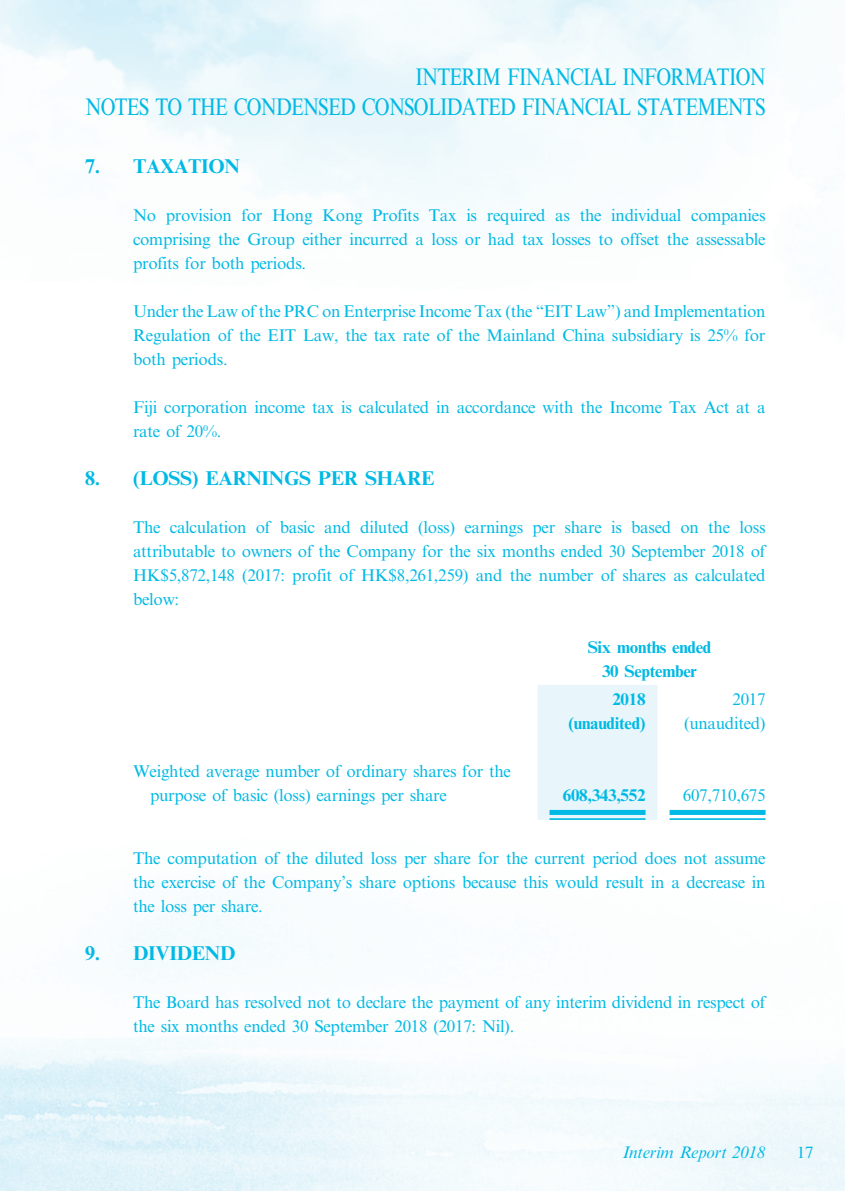
<style>
.page{position:relative;width:845px;height:1191px;background:#fff}
.page>*{position:absolute;margin:0;border:0;box-sizing:border-box;transform-origin:0 0}
.t1{font:24px/30px "Times New Roman MT Std";letter-spacing:-.04em;color:#00b9e4;text-align:right;scale:.8 1}
._03_H1{font:700 20px "Times New Roman MT Std";letter-spacing:-.02em;color:#00b9e4}
._12___P2{font:17px/24px "Times New Roman MT Std";letter-spacing:-.02em;color:#00b9e4;text-align:justify}
._15_Table_Stub{font:17px/24px "Times New Roman MT Std";letter-spacing:-.02em;color:#00b9e4}
._01_Body_Text{font:700 17px/24px "Times New Roman MT Std";letter-spacing:-.015em;color:#00b9e4;text-align:center}
._01_Body_Text-2{font:17px "Times New Roman MT Std";letter-spacing:-.015em;color:#00b9e4}
.t2{font:italic 17px "Times New Roman MT Std";letter-spacing:-.015em;color:#00b9e4}
.t3{font:17px "Times LT Std";color:#00b9e4}
</style>
<div class="page">
<img style="left:0;top:0;width:845px;height:1191px">
<div style="left:537px;top:685px;width:120px;height:135px;background:#e8f6fb"></div>
<div style="left:549px;top:810px;width:96px;height:5px;background:#00b9e4"></div>
<hr style="left:549px;top:818px;width:96px;height:2px;background:#00b9e4">
<div style="left:669px;top:810px;width:96px;height:5px;background:#00b9e4"></div>
<hr style="left:669px;top:818px;width:96px;height:2px;background:#00b9e4">
<h1 class="t1" style="left:86px;top:62px;width:851px">INTERIM FINANCIAL INFORMATION<br>NOTES TO THE CONDENSED CONSOLIDATED FINANCIAL STATEMENTS</h1>
<p class="_03_H1" style="left:85px;top:153px;width:156px">7. TAXATION</p>
<p class="_12___P2" style="left:133px;top:203px;width:634px">No provision for Hong Kong Profits Tax is required as the individual companies comprising the Group either incurred a loss or had tax losses to offset the assessable profits for both periods.</p>
<p class="_12___P2" style="left:133px;top:299px;width:634px">Under the Law of the PRC on Enterprise Income Tax (the “EIT Law”) and Implementation Regulation of the EIT Law, the tax rate of the Mainland China subsidiary is 25% for both periods.</p>
<p class="_12___P2" style="left:133px;top:395px;width:634px">Fiji corporation income tax is calculated in accordance with the Income Tax Act at a rate of 20%.</p>
<p class="_03_H1" style="left:85px;top:465px;width:351px">8. (LOSS) EARNINGS PER SHARE</p>
<p class="_12___P2" style="left:133px;top:515px;width:634px">The calculation of basic and diluted (loss) earnings per share is based on the loss attributable to owners of the Company for the six months ended 30 September 2018 of HK$5,872,148 (2017: profit of HK$8,261,259) and the number of shares as calculated below:</p>
<p class="_01_Body_Text" style="left:587px;top:635px;width:125px">Six months ended<br>30 September</p>
<p class="_01_Body_Text" style="left:612px;top:687px;width:35px">2018</p>
<p class="_01_Body_Text-2" style="left:732px;top:689px;width:35px">2017</p>
<p class="_01_Body_Text" style="left:568px;top:711px;width:79px">(unaudited)</p>
<p class="_01_Body_Text-2" style="left:684px;top:713px;width:83px">(unaudited)</p>
<p class="_15_Table_Stub" style="left:150px;top:759px;width:362px;text-indent:-17px">Weighted average number of ordinary shares for the purpose of basic (loss) earnings per share</p>
<p class="_01_Body_Text" style="left:563px;top:783px;width:84px">608,343,552</p>
<p class="_01_Body_Text-2" style="left:683px;top:785px;width:84px">607,710,675</p>
<p class="_12___P2" style="left:133px;top:846px;width:634px">The computation of the diluted loss per share for the current period does not assume the exercise of the Company’s share options because this would result in a decrease in the loss per share.</p>
<p class="_03_H1" style="left:85px;top:940px;width:152px">9. DIVIDEND</p>
<p class="_12___P2" style="left:133px;top:990px;width:634px">The Board has resolved not to declare the payment of any interim dividend in respect of the six months ended 30 September 2018 (2017: Nil).</p>
<p class="t2" style="left:623px;top:1142px;width:144px">Interim Report 2018</p>
<p class="t3" style="left:797px;top:1142px;width:18px">17</p>
</div>
